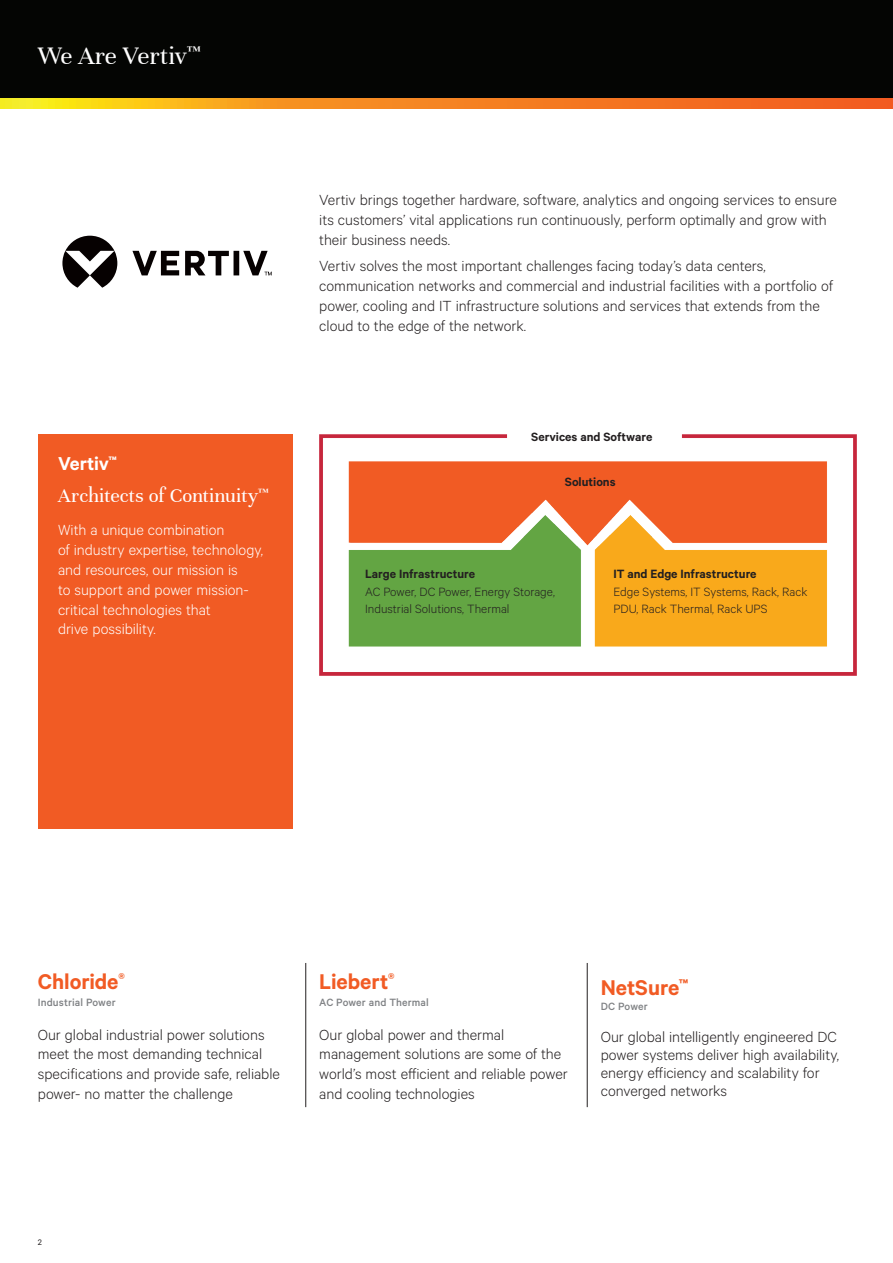
<style>
.page{position:relative;width:893px;height:1263px;background:#fff}
.page>*{position:absolute;margin:0;border:0;box-sizing:border-box;transform-origin:0 0}
.t1{font:27px "Unna";color:#fff}
.t2{font:600 24px "Calibre";color:#f15b24}
.t3{font:21px "Unna";color:#fff}
.t4{font:600 21px "Calibre";letter-spacing:-.01em;color:#fff}
.t5{font:300 16.5px/19.8px "Calibre";color:#231f20}
.t6{font:300 16.5px/19.8px "Calibre";color:#fff}
.t7{font:300 13.5px/16.2px "Calibre";color:#231f20}
.t8{font:600 13.5px "Calibre";color:#231f20}
.t9{font:500 11.85px "Calibre";letter-spacing:.01em;color:#808285}
.t10{font:9px "Calibre";color:#231f20}
</style>
<div class="page">
<div style="left:0;top:0;width:893px;height:108px;background:#040503"></div>
<svg style="left:0;top:98px;width:893px;height:11px;background:#f58f1f"></svg>
<div style="left:38px;top:434px;width:255px;height:395px;background:#f15b24"></div>
<svg style="left:62px;top:236px;width:210px;height:52px"></svg>
<hr style="left:305px;top:963px;width:1px;height:144px;background:#231f20">
<hr style="left:587px;top:963px;width:1px;height:144px;background:#231f20">
<img style="left:319px;top:434px;width:538px;height:241px">
<h1 class="t1" style="left:38px;top:40px;width:164px">We Are Vertiv<sup>™</sup></h1>
<p class="t4" style="left:58px;top:451px;width:60px">Vertiv<sup>™</sup></p>
<p class="t3" style="left:58px;top:484px;width:212px">Architects of Continuity<sup>™</sup></p>
<p class="t6" style="left:58px;top:520px;width:207px">With a unique combination<br>of industry expertise, technology, and resources, our mission is<br>to support and power mission&shy;critical technologies that<br>drive possibility.</p>
<p class="t5" style="left:319px;top:189px;width:519px">Vertiv brings together hardware, software, analytics and ongoing services to ensure its customers’ vital applications run continuously, perform optimally and grow with their business needs.</p>
<p class="t5" style="left:319px;top:255px;width:515px">Vertiv solves the most important challenges facing today’s data centers, communication networks and commercial and industrial facilities with a portfolio of power, cooling and IT infrastructure solutions and services that extends from the cloud to the edge of the network.</p>
<p class="t8" style="left:531px;top:429px;width:123px">Services and Software</p>
<p class="t8" style="left:565px;top:474px;width:52px">Solutions</p>
<p class="t8" style="left:365px;top:566px;width:112px">Large Infrastructure</p>
<p class="t8" style="left:613px;top:566px;width:145px">IT and Edge Infrastructure</p>
<p class="t7" style="left:365px;top:583px;width:191px">AC Power, DC Power, Energy Storage,<br>Industrial Solutions, Thermal</p>
<p class="t7" style="left:613px;top:583px;width:196px">Edge Systems, IT Systems, Rack, Rack<br>PDU, Rack Thermal, Rack UPS</p>
<h2 class="t2" style="left:38px;top:967px;width:88px">Chloride<sup>®</sup></h2>
<p class="t9" style="left:38px;top:996px;width:79px">Industrial Power</p>
<p class="t5" style="left:38px;top:1024px;width:244px">Our global industrial power solutions meet the most demanding technical specifications and provide safe, reliable power- no matter the challenge</p>
<h2 class="t2" style="left:319px;top:967px;width:77px">Liebert<sup>®</sup></h2>
<p class="t9" style="left:319px;top:996px;width:111px">AC Power and Thermal</p>
<p class="t5" style="left:319px;top:1024px;width:250px">Our global power and thermal management solutions are some of the world’s most efficient and reliable power and cooling technologies</p>
<h2 class="t2" style="left:601px;top:973px;width:89px">NetSure<sup>™</sup></h2>
<p class="t9" style="left:601px;top:999px;width:49px">DC Power</p>
<p class="t5" style="left:601px;top:1027px;width:240px;line-height:18px">Our global intelligently engineered DC power systems deliver high availability, energy efficiency and scalability for converged networks</p>
<p class="t10" style="left:38px;top:1236px;width:6px">2</p>
</div>
